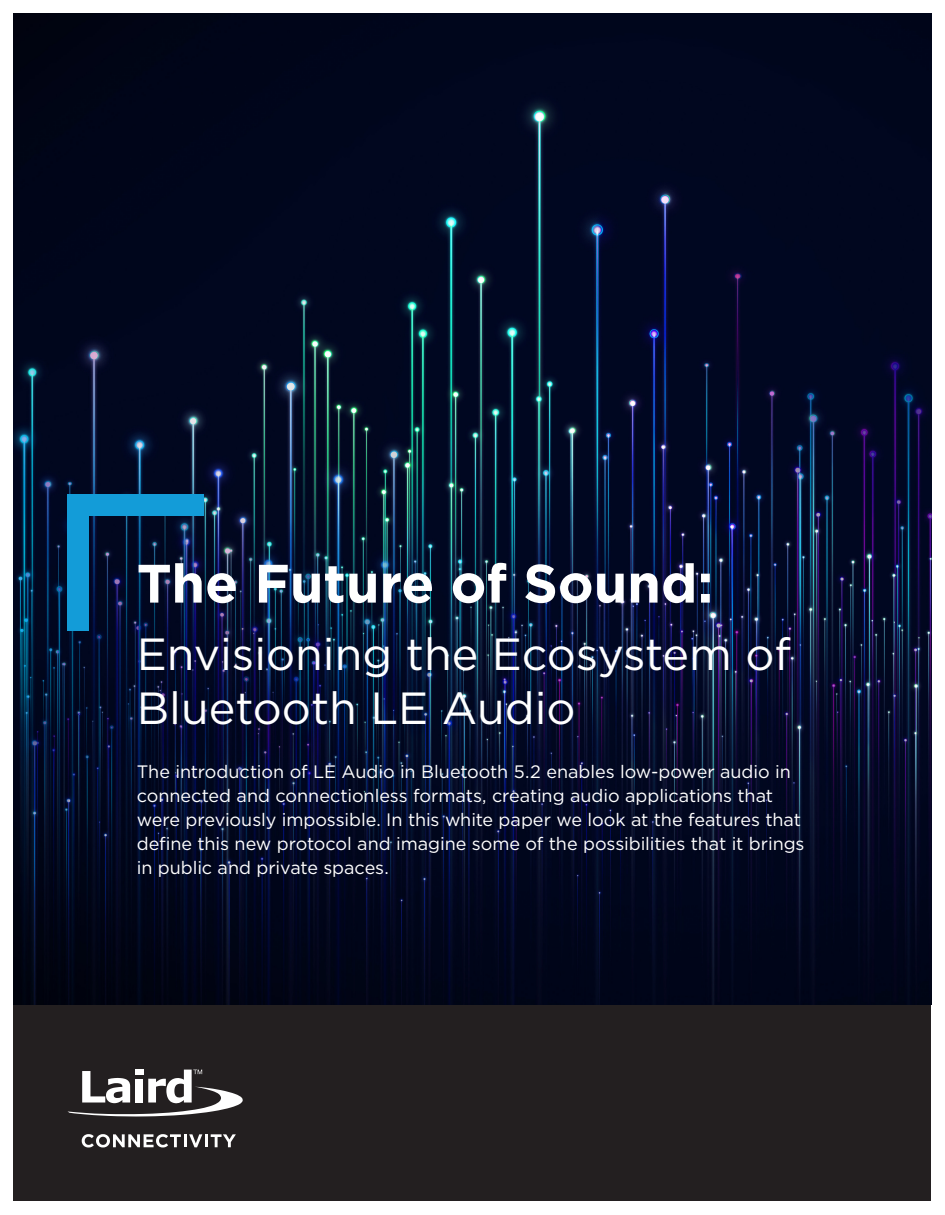
<style>
.page{position:relative;width:945px;height:1215px;background:#fff}
.page>*{position:absolute;margin:0;border:0;box-sizing:border-box;transform-origin:0 0}
.Title___Blue___Left{font:700 54px "Gotham";color:#fff}
.Title___Blue___Left-2{font:45px/54px "Gotham";color:#fff}
.t1{font:18px/24px "Gotham";letter-spacing:-.005em;color:#fff}
</style>
<div class="page">
<div style="left:14px;top:14px;width:918px;height:1188px;background:#231f20"></div>
<img style="left:14px;top:14px;width:918px;height:990px">
<svg style="left:68px;top:1070px;width:175px;height:47px"></svg>
<svg style="left:82px;top:1134px;width:154px;height:14px"></svg>
<div style="left:68px;top:494px;width:136px;height:22px;background:#139cd8"></div>
<div style="left:68px;top:494px;width:21px;height:136px;background:#139cd8"></div>
<p class="Title___Blue___Left" style="left:137px;top:548px;width:578px">The Future of Sound:</p>
<p class="Title___Blue___Left-2" style="left:137px;top:626px;width:656px">Envisioning the Ecosystem of<br>Bluetooth LE Audio</p>
<p class="t1" style="left:137px;top:759px;width:669px">The introduction of LE Audio in Bluetooth 5.2 enables low-power audio in connected and connectionless formats, creating audio applications that were previously impossible. In this white paper we look at the features that define this new protocol and imagine some of the possibilities that it brings in public and private spaces.</p>
</div>
